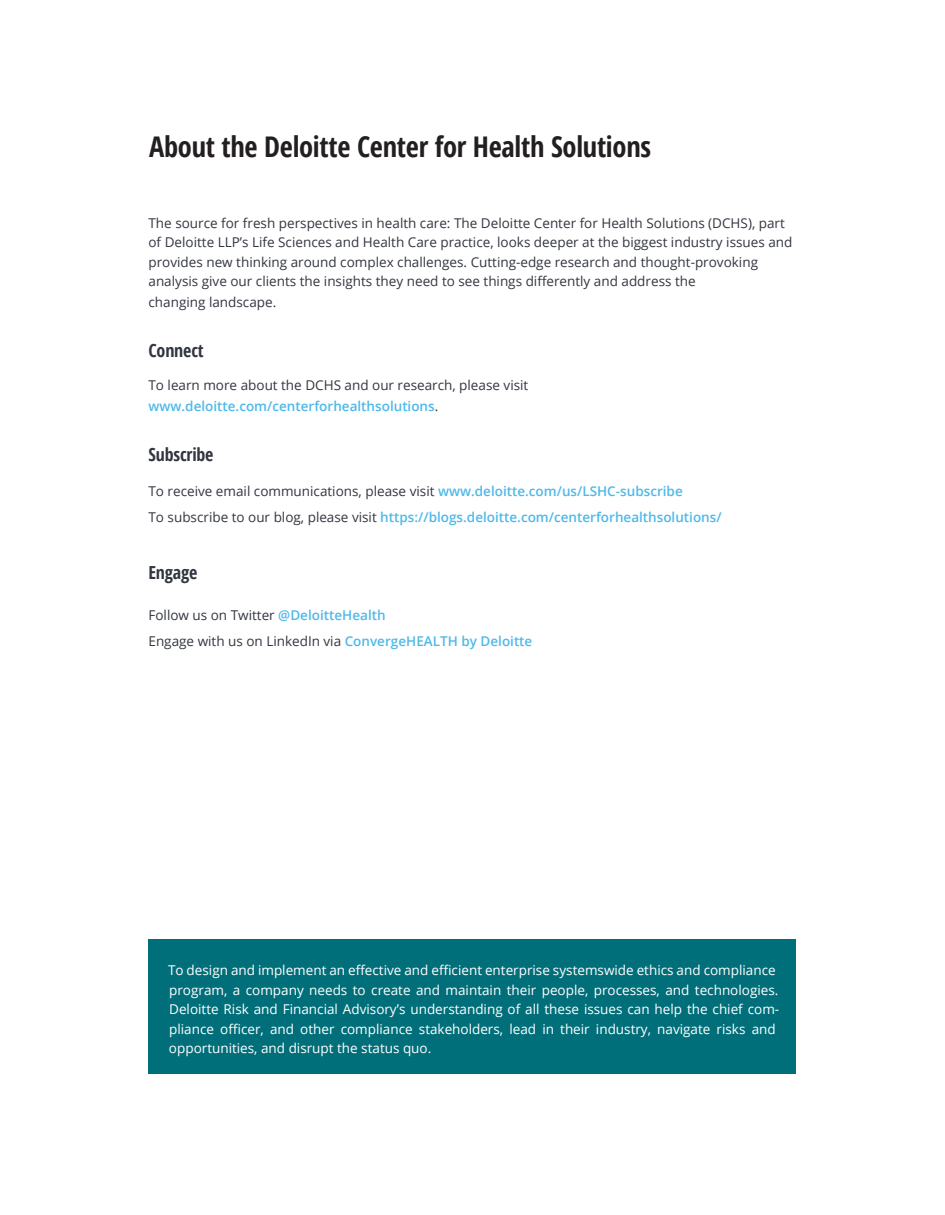
<style>
.page{position:relative;width:945px;height:1215px;background:#fff}
.page>*{position:absolute;margin:0;border:0;box-sizing:border-box;transform-origin:0 0}
.Heading_1{font:700 28.5px "Open Sans Condensed";letter-spacing:-.01em;color:#231f20}
.Heading2{font:700 18px "Open Sans Condensed";letter-spacing:-.01em;color:#323640}
.Heading2-2{font:13.5px/19.5px "Open Sans";color:#323640}
.body-auxiliary{font:13.5px/19.5px "Open Sans";color:#fff}
.t1{font:600 13.5px "Open Sans";color:#4eb9e9}
.s1{font-weight:600;color:#4eb9e9}
.s2{font-weight:400;color:#323640}
</style>
<div class="page">
<div style="left:148px;top:939px;width:648px;height:134px;background:#006f7a"></div>
<p class="Heading_1" style="left:149px;top:127px;width:504px">About the Deloitte Center for Health Solutions</p>
<p class="Heading2-2" style="left:148px;top:213px;width:645px">The source for fresh perspectives in health care: The Deloitte Center for Health Solutions (DCHS), part of Deloitte LLP’s Life Sciences and Health Care practice, looks deeper at the biggest industry issues and provides new thinking around complex challenges. Cutting-edge research and thought-provoking analysis give our clients the insights they need to see things differently and address the</p>
<p class="Heading2-2" style="left:148px;top:292px;width:129px">changing landscape.</p>
<p class="Heading2" style="left:148px;top:338px;width:57px">Connect</p>
<p class="Heading2-2" style="left:148px;top:375px;width:381px;line-height:21px">To learn more about the DCHS and our research, please visit <span class="s1">www.deloitte.com/centerforhealthsolutions</span>.</p>
<p class="Heading2" style="left:148px;top:442px;width:67px">Subscribe</p>
<p class="Heading2-2" style="left:148px;top:481px;width:536px">To receive email communications, please visit <span class="s1">www.deloitte.com/us/LSHC-subscribe</span></p>
<p class="t1" style="left:148px;top:508px;width:575px"><span class="s2">To subscribe to our blog, please visit</span> https://blogs.deloitte.com/centerforhealthsolutions/</p>
<p class="Heading2" style="left:148px;top:560px;width:51px">Engage</p>
<p class="Heading2-2" style="left:148px;top:605px;width:239px">Follow us on Twitter <span class="s1">@DeloitteHealth</span></p>
<p class="Heading2-2" style="left:148px;top:631px;width:385px">Engage with us on LinkedIn via <span class="s1">ConvergeHEALTH by Deloitte</span></p>
<p class="body-auxiliary" style="left:168px;top:960px;width:613px">To design and implement an effective and efficient enterprise systemswide ethics and compliance program, a company needs to create and maintain their people, processes, and technologies.<br>Deloitte Risk and Financial Advisory’s understanding of all these issues can help the chief com&shy;pliance officer, and other compliance stakeholders, lead in their industry, navigate risks and opportunities, and disrupt the status quo.</p>
</div>
